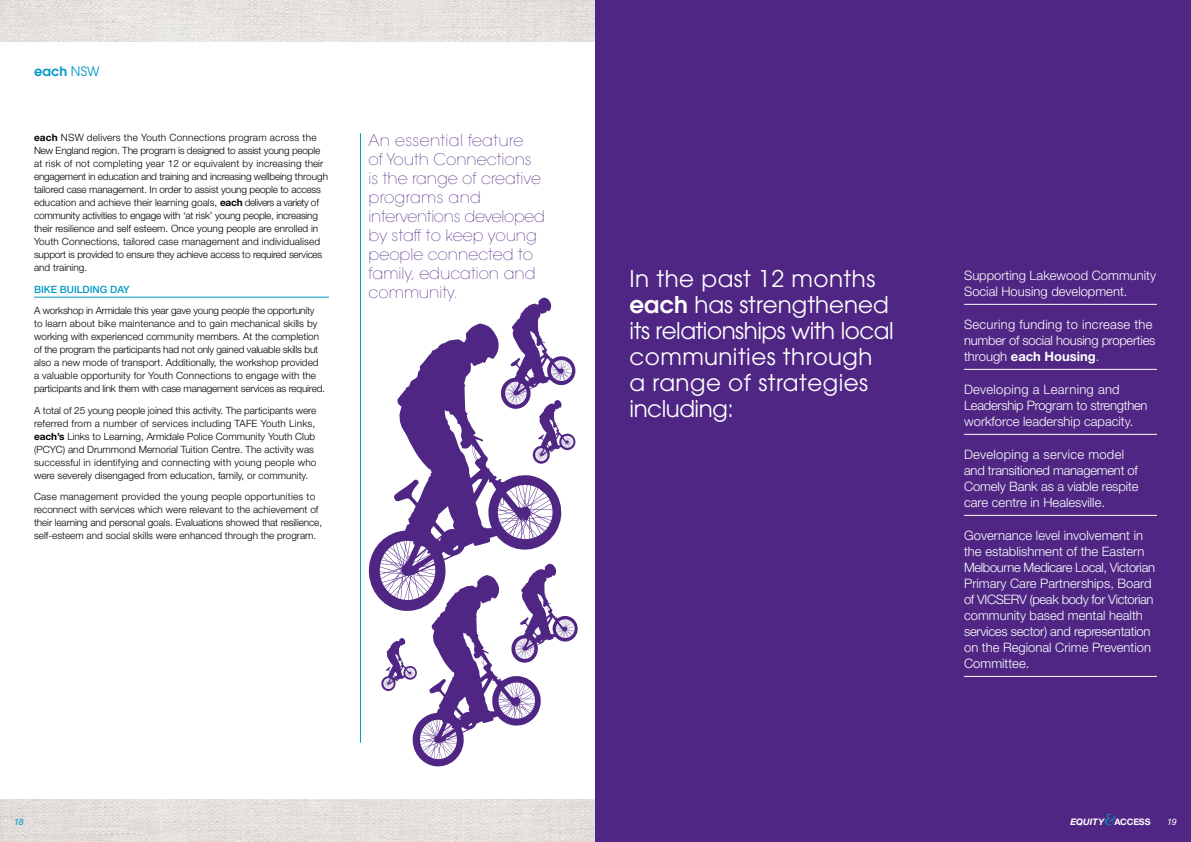
<style>
.page{position:relative;width:1191px;height:842px;background:#fff}
.page>*{position:absolute;margin:0;border:0;box-sizing:border-box;transform-origin:0 0}
.t1{font:23px/26px "Avant Garde";color:#fff}
.t2{font:200 16px/19px "Avant Garde";color:#4f2683}
.t3{font:300 13px/16px "Helvetica Neue";color:#fff}
.t4{font:300 13px/16px "Helvetica Neue";letter-spacing:-.02em;color:#fff}
.t5{font:600 13px "Avant Garde";color:#009ac7}
.t6{font:300 10px/13px "Helvetica Neue";color:#000}
.t7{font:500 10px "Helvetica Neue";color:#009ac7}
.t8{font:italic 700 9px "Helvetica Neue";letter-spacing:.005em;color:#fff}
.t9{font:italic 9px "Helvetica Neue";color:#009ac7}
.t10{font:italic 9px "Helvetica Neue";color:#fff}
.s1{font-weight:400}
.s2{font-weight:700}
.s3{font-weight:600}
.s4{font-family:"Bernhard Modern";font-weight:400;font-style:normal;font-size:17.5px;color:#009ac7}
.s5{font-style:normal}
</style>
<div class="page">
<img style="left:0;top:0;width:595px;height:842px">
<div style="left:0;top:43px;width:595px;height:756px;background:#fff"></div>
<hr style="left:34px;top:297px;width:295px;height:1px;background:#009ac7">
<hr style="left:360px;top:133px;width:1px;height:610px;background:#009ac7">
<svg style="left:369px;top:324px;width:192px;height:276px"></svg>
<svg style="left:501px;top:298px;width:74px;height:166px"></svg>
<svg style="left:381px;top:564px;width:196px;height:202px"></svg>
<div style="left:595px;top:0;width:596px;height:842px;background:#4f2683"></div>
<hr style="left:964px;top:304px;width:193px;height:1px;background:#fff">
<hr style="left:964px;top:369px;width:193px;height:1px;background:#fff">
<hr style="left:964px;top:434px;width:193px;height:1px;background:#fff">
<hr style="left:964px;top:515px;width:193px;height:1px;background:#fff">
<hr style="left:964px;top:676px;width:193px;height:1px;background:#fff">
<h3 class="t5" style="left:34px;top:62px;width:67px">each <span class="s1">NSW</span></h3>
<p class="t6" style="left:34px;top:131px;width:296px"><span class="s2">each</span> NSW delivers the Youth Connections program across the New England region. The program is designed to assist young people at risk of not completing year 12 or equivalent by increasing their engagement in education and training and increasing wellbeing through tailored case management. In order to assist young people to access education and achieve their learning goals, <span class="s2">each</span> delivers a variety of community activities to engage with ‘at risk’ young people, increasing their resilience and self esteem. Once young people are enrolled in Youth Connections, tailored case management and individualised support is provided to ensure they achieve access to required services and training.</p>
<p class="t7" style="left:34px;top:283px;width:97px">BIKE BUILDING DAY</p>
<p class="t6" style="left:34px;top:304px;width:292px">A workshop in Armidale this year gave young people the opportunity to learn about bike maintenance and to gain mechanical skills by working with experienced community members. At the completion of the program the participants had not only gained valuable skills but also a new mode of transport. Additionally, the workshop provided a valuable opportunity for Youth Connections to engage with the participants and link them with case management services as required.</p>
<p class="t6" style="left:34px;top:403px;width:284px">A total of 25 young people joined this activity. The participants were referred from a number of services including TAFE Youth Links, <span class="s2">each’s</span> Links to Learning, Armidale Police Community Youth Club (PCYC) and Drummond Memorial Tuition Centre. The activity was successful in identifying and connecting with young people who were severely disengaged from education, family, or community.</p>
<p class="t6" style="left:34px;top:490px;width:289px">Case management provided the young people opportunities to reconnect with services which were relevant to the achievement of their learning and personal goals. Evaluations showed that resilience, self-esteem and social skills were enhanced through the program.</p>
<h2 class="t2" style="left:369px;top:131px;width:178px">An essential feature<br>of Youth Connections is the range of creative programs and interventions developed by staff to keep young people connected to family, education and community.</h2>
<p class="t9" style="left:14px;top:816px;width:11px">18</p>
<h1 class="t1" style="left:629px;top:266px;width:266px">In the past 12 months <span class="s3">each</span> has strengthened its relationships with local communities through a range of strategies including:</h1>
<h3 class="t3" style="left:964px;top:267px;width:193px">Supporting Lakewood Community<br>Social Housing development.</h3>
<h3 class="t4" style="left:964px;top:316px;width:193px">Securing funding to increase the number of social housing properties through <span class="s2">each Housing</span>.</h3>
<h3 class="t3" style="left:964px;top:381px;width:185px">Developing a Learning and<br>Leadership Program to strengthen workforce leadership capacity.</h3>
<h3 class="t3" style="left:964px;top:446px;width:176px">Developing a service model and transitioned management of<br>Comely Bank as a viable respite care centre in Healesville.</h3>
<p class="t3" style="left:964px;top:527px;width:192px">Governance level involvement in the establishment of the Eastern<br>Melbourne Medicare Local, Victorian<br>Primary Care Partnerships, Board of VICSERV (peak body for Victorian community based mental health services sector) and representation on the Regional Crime Prevention<br>Committee.</p>
<p class="t8" style="left:1070px;top:816px;width:82px">EQUITY<span class="s4">&amp;</span><span class="s5">ACCESS</span></p>
<p class="t10" style="left:1167px;top:816px;width:11px">19</p>
</div>
